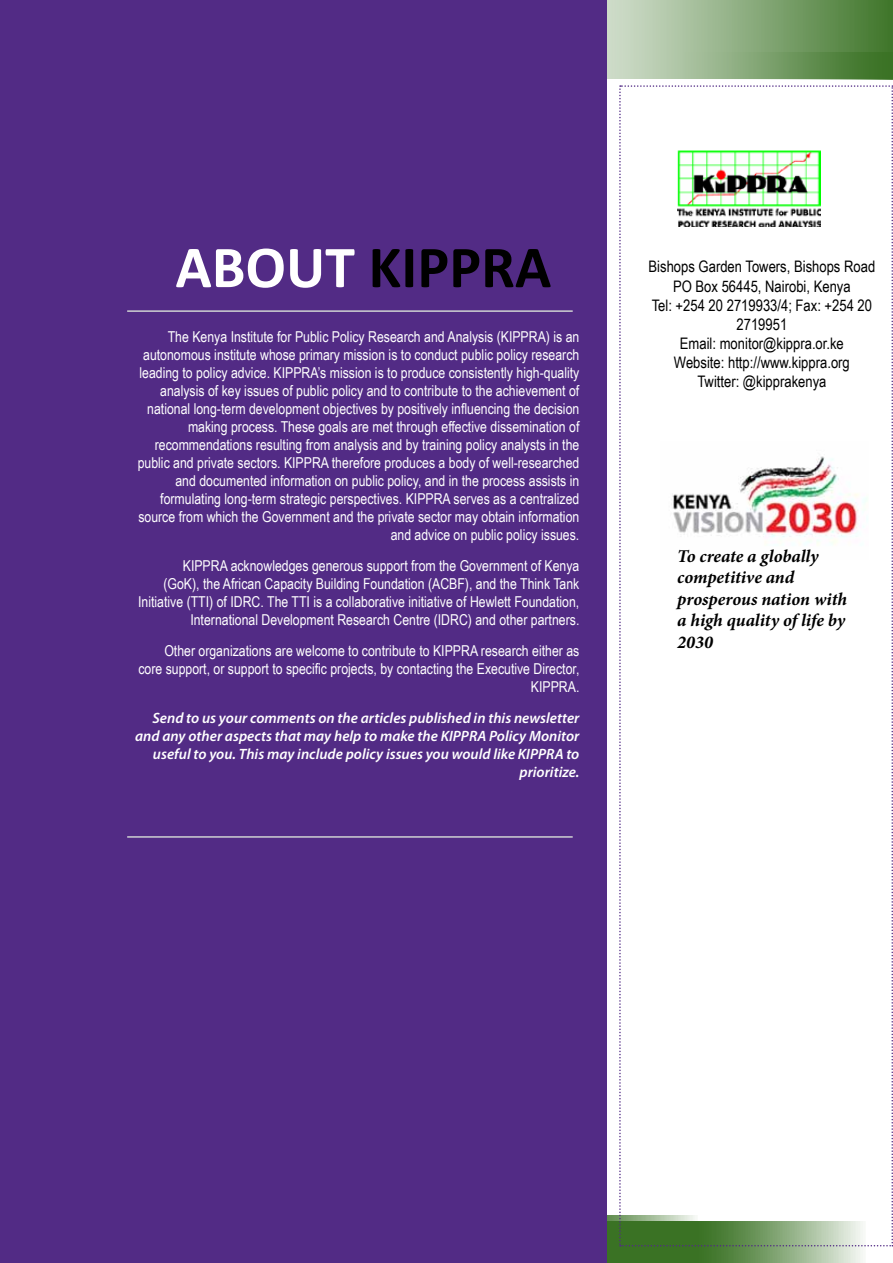
<style>
.page{position:relative;width:893px;height:1263px;background:#fff}
.page>*{position:absolute;margin:0;border:0;box-sizing:border-box;transform-origin:0 0}
.t1{font:700 60px "Calibri";color:#000}
.t2{font:italic 700 18px/21.6px "Minion Pro";letter-spacing:-.005em;color:#000}
.t3{font:15.9px/19px "Arial Narrow";color:#000;text-align:center}
.t4{font:15px/18px "Arial Narrow";color:#fff;text-align:right}
.t5{font:italic 600 15px/18px "Myriad Pro";color:#fff;text-align:right}
.s1{color:#fff}
</style>
<div class="page">
<svg style="left:606px;top:1221px;width:260px;height:42px;background:#6c945d"></svg>
<svg style="left:606px;top:1215px;width:13px;height:5px"></svg>
<svg style="left:621px;top:0;width:272px;height:79px;background:#84a776"></svg>
<svg style="left:606px;top:0;width:15px;height:79px"></svg>
<div style="left:0;top:0;width:606px;height:1263px;background:#522b85"></div>
<svg style="left:619px;top:85px;width:274px;height:1161px"></svg>
<hr style="left:127px;top:310px;width:446px;height:2px;background:#cfd1d2">
<hr style="left:127px;top:836px;width:446px;height:2px;background:#cfd1d2">
<h1 class="t1" style="left:175px;top:225px;width:377px"><span class="s1">ABOUT</span> KIPPRA</h1>
<p class="t4" style="left:138px;top:327px;width:443px">The Kenya Institute for Public Policy Research and Analysis (KIPPRA) is an autonomous institute whose primary mission is to conduct public policy research leading to policy advice. KIPPRA’s mission is to produce consistently high-quality analysis of key issues of public policy and to contribute to the achievement of national long-term development objectives by positively influencing the decision making process. These goals are met through effective dissemination of recommendations resulting from analysis and by training policy analysts in the public and private sectors. KIPPRA therefore produces a body of well-researched and documented information on public policy, and in the process assists in formulating long-term strategic perspectives. KIPPRA serves as a centralized source from which the Government and the private sector may obtain information and advice on public policy issues.</p>
<p class="t4" style="left:138px;top:556px;width:443px">KIPPRA acknowledges generous support from the Government of Kenya<br>(GoK), the African Capacity Building Foundation (ACBF), and the Think Tank Initiative (TTI) of IDRC. The TTI is a collaborative initiative of Hewlett Foundation, International Development Research Centre (IDRC) and other partners.</p>
<p class="t4" style="left:138px;top:641px;width:443px">Other organizations are welcome to contribute to KIPPRA research either as core support, or support to specific projects, by contacting the Executive Director,<br>KIPPRA.</p>
<p class="t5" style="left:135px;top:708px;width:446px">Send to us your comments on the articles published in this newsletter and any other aspects that may help to make the KIPPRA Policy Monitor useful to you. This may include policy issues you would like KIPPRA to prioritize.</p>
<p class="t3" style="left:649px;top:257px;width:228px">Bishops Garden Towers, Bishops Road<br>PO Box 56445, Nairobi, Kenya<br>Tel: +254 20 2719933/4; Fax: +254 20<br>2719951<br>Email: monitor@kippra.or.ke<br>Website: http://www.kippra.org<br>Twitter: @kipprakenya</p>
<p class="t2" style="left:677px;top:545px;width:171px">To create a globally competitive and prosperous nation with a high quality of life by<br>2030</p>
</div>
